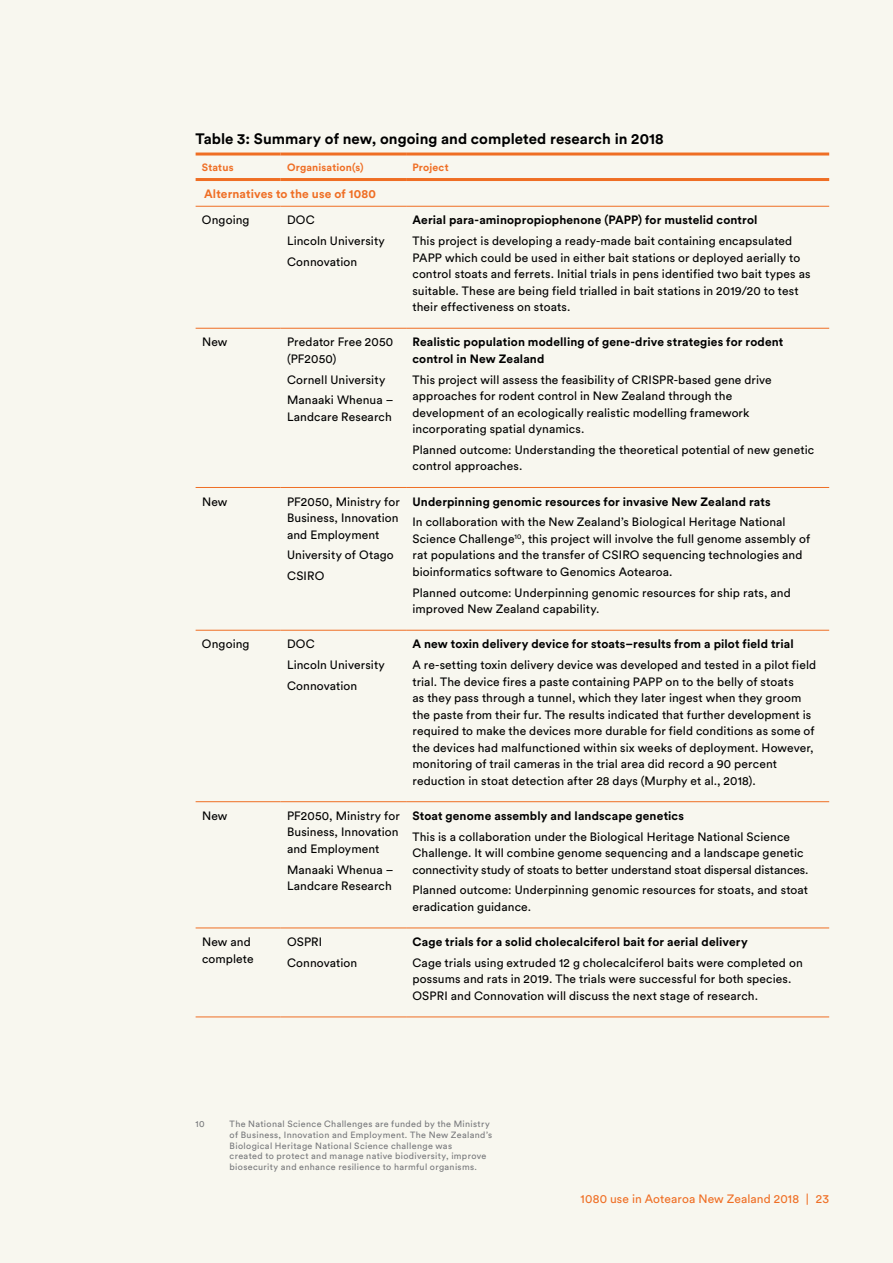
<style>
.page{position:relative;width:893px;height:1263px;background:#f8f7ef}
.page>*{position:absolute;margin:0;border:0;box-sizing:border-box;transform-origin:0 0}
.t1{font:700 15px "Circular Pro";letter-spacing:.005em;color:#000}
.t2{font:12px/16.5px "Circular Pro";letter-spacing:.01em;color:#000}
.t3{font:700 12px/16.5px "Circular Pro";letter-spacing:.01em;color:#000}
.t4{font:12px "Circular Pro";letter-spacing:.01em;color:#ef6e24}
.t5{font:700 12px "Circular Pro";letter-spacing:.015em;color:#ef6e24}
.t6{font:700 10.5px "Circular Pro";letter-spacing:.015em;color:#ef6e24}
.t7{font:9px/10.8px "Circular Pro";letter-spacing:.04em;color:#77787b}
</style>
<div class="page">
<hr style="left:196px;top:328px;width:85px;height:1px;background:#ef6e24">
<hr style="left:281px;top:328px;width:125px;height:1px;background:#ef6e24">
<hr style="left:406px;top:328px;width:423px;height:1px;background:#ef6e24">
<hr style="left:196px;top:487px;width:85px;height:1px;background:#ef6e24">
<hr style="left:281px;top:487px;width:125px;height:1px;background:#ef6e24">
<hr style="left:406px;top:487px;width:423px;height:1px;background:#ef6e24">
<hr style="left:196px;top:630px;width:85px;height:1px;background:#ef6e24">
<hr style="left:281px;top:630px;width:125px;height:1px;background:#ef6e24">
<hr style="left:406px;top:630px;width:423px;height:1px;background:#ef6e24">
<hr style="left:196px;top:801px;width:85px;height:1px;background:#ef6e24">
<hr style="left:281px;top:801px;width:125px;height:1px;background:#ef6e24">
<hr style="left:406px;top:801px;width:423px;height:1px;background:#ef6e24">
<hr style="left:196px;top:927px;width:85px;height:1px;background:#ef6e24">
<hr style="left:281px;top:927px;width:125px;height:1px;background:#ef6e24">
<hr style="left:406px;top:927px;width:423px;height:1px;background:#ef6e24">
<hr style="left:196px;top:1016px;width:85px;height:1px;background:#ef6e24">
<hr style="left:281px;top:1016px;width:125px;height:1px;background:#ef6e24">
<hr style="left:406px;top:1016px;width:423px;height:1px;background:#ef6e24">
<hr style="left:196px;top:206px;width:85px;height:1px;background:#ef6e24">
<hr style="left:281px;top:206px;width:125px;height:1px;background:#ef6e24">
<hr style="left:406px;top:206px;width:423px;height:1px;background:#ef6e24">
<hr style="left:196px;top:153px;width:85px;height:3px;background:#ef6e24">
<hr style="left:281px;top:153px;width:125px;height:3px;background:#ef6e24">
<hr style="left:406px;top:153px;width:423px;height:3px;background:#ef6e24">
<hr style="left:196px;top:178px;width:85px;height:3px;background:#ef6e24">
<hr style="left:281px;top:178px;width:125px;height:3px;background:#ef6e24">
<hr style="left:406px;top:178px;width:423px;height:3px;background:#ef6e24">
<p class="t1" style="left:196px;top:128px;width:470px">Table 3: Summary of new, ongoing and completed research in 2018</p>
<p class="t6" style="left:202px;top:160px;width:33px">Status</p>
<p class="t6" style="left:287px;top:160px;width:78px">Organisation(s)</p>
<p class="t6" style="left:412px;top:160px;width:38px">Project</p>
<p class="t5" style="left:204px;top:185px;width:174px">Alternatives to the use of 1080</p>
<p class="t2" style="left:202px;top:211px;width:49px">Ongoing</p>
<p class="t2" style="left:287px;top:209px;width:99px;line-height:20.7px">DOC<br>Lincoln University<br>Connovation</p>
<p class="t3" style="left:412px;top:211px;width:347px">Aerial para-aminopropiophenone (PAPP) for mustelid control</p>
<p class="t2" style="left:412px;top:232px;width:400px">This project is developing a ready-made bait containing encapsulated PAPP which could be used in either bait stations or deployed aerially to control stoats and ferrets. Initial trials in pens identified two bait types as suitable. These are being field trialled in bait stations in 2019/20 to test their effectiveness on stoats.</p>
<p class="t2" style="left:202px;top:333px;width:27px">New</p>
<p class="t2" style="left:287px;top:333px;width:108px">Predator Free 2050 (PF2050)</p>
<p class="t2" style="left:287px;top:369px;width:108px;line-height:20.7px">Cornell University<br>Manaaki Whenua –</p>
<p class="t2" style="left:287px;top:408px;width:106px">Landcare Research</p>
<p class="t2" style="left:202px;top:493px;width:27px">New</p>
<p class="t2" style="left:287px;top:493px;width:114px;text-align:justify">PF2050, Ministry for Business, Innovation and Employment</p>
<p class="t2" style="left:287px;top:544px;width:108px;line-height:20.7px">University of Otago<br>CSIRO</p>
<p class="t3" style="left:412px;top:333px;width:372px">Realistic population modelling of gene-drive strategies for rodent control in New Zealand</p>
<p class="t2" style="left:412px;top:371px;width:361px">This project will assess the feasibility of CRISPR-based gene drive approaches for rodent control in New Zealand through the development of an ecologically realistic modelling framework incorporating spatial dynamics.</p>
<p class="t2" style="left:412px;top:441px;width:403px">Planned outcome: Understanding the theoretical potential of new genetic control approaches.</p>
<p class="t3" style="left:412px;top:493px;width:360px">Underpinning genomic resources for invasive New Zealand rats</p>
<p class="t2" style="left:412px;top:513px;width:399px">In collaboration with the New Zealand’s Biological Heritage National Science Challenge<sup>10</sup>, this project will involve the full genome assembly of rat populations and the transfer of CSIRO sequencing technologies and bioinformatics software to Genomics Aotearoa.</p>
<p class="t2" style="left:412px;top:584px;width:380px">Planned outcome: Underpinning genomic resources for ship rats, and improved New Zealand capability.</p>
<p class="t2" style="left:202px;top:635px;width:49px">Ongoing</p>
<p class="t2" style="left:287px;top:633px;width:99px;line-height:20.7px">DOC<br>Lincoln University<br>Connovation</p>
<p class="t3" style="left:412px;top:635px;width:383px">A new toxin delivery device for stoats–results from a pilot field trial</p>
<p class="t2" style="left:412px;top:656px;width:405px">A re-setting toxin delivery device was developed and tested in a pilot field trial. The device fires a paste containing PAPP on to the belly of stoats<br>as they pass through a tunnel, which they later ingest when they groom the paste from their fur. The results indicated that further development is required to make the devices more durable for field conditions as some of the devices had malfunctioned within six weeks of deployment. However, monitoring of trail cameras in the trial area did record a 90 percent reduction in stoat detection after 28 days (Murphy et al., 2018).</p>
<p class="t2" style="left:202px;top:807px;width:27px">New</p>
<p class="t2" style="left:287px;top:807px;width:114px;text-align:justify">PF2050, Ministry for Business, Innovation and Employment</p>
<p class="t2" style="left:287px;top:861px;width:108px">Manaaki Whenua –<br>Landcare Research</p>
<p class="t3" style="left:412px;top:807px;width:273px">Stoat genome assembly and landscape genetics</p>
<p class="t2" style="left:412px;top:828px;width:398px">This is a collaboration under the Biological Heritage National Science<br>Challenge. It will combine genome sequencing and a landscape genetic connectivity study of stoats to better understand stoat dispersal distances.</p>
<p class="t2" style="left:412px;top:881px;width:397px">Planned outcome: Underpinning genomic resources for stoats, and stoat eradication guidance.</p>
<p class="t2" style="left:202px;top:933px;width:53px">New and complete</p>
<p class="t2" style="left:287px;top:931px;width:72px;line-height:20.7px">OSPRI<br>Connovation</p>
<p class="t3" style="left:412px;top:933px;width:337px">Cage trials for a solid cholecalciferol bait for aerial delivery</p>
<p class="t2" style="left:412px;top:954px;width:392px">Cage trials using extruded 12 g cholecalciferol baits were completed on possums and rats in 2019. The trials were successful for both species.<br>OSPRI and Connovation will discuss the next stage of research.</p>
<p class="t7" style="left:196px;top:1118px;width:11px">10</p>
<p class="t7" style="left:230px;top:1118px;width:264px">The National Science Challenges are funded by the Ministry of Business, Innovation and Employment. The New Zealand’s Biological Heritage National Science challenge was<br>created to protect and manage native biodiversity, improve biosecurity and enhance resilience to harmful organisms.</p>
<p class="t4" style="left:581px;top:1191px;width:250px">1080 use in Aotearoa New Zealand 2018 | 23</p>
</div>
